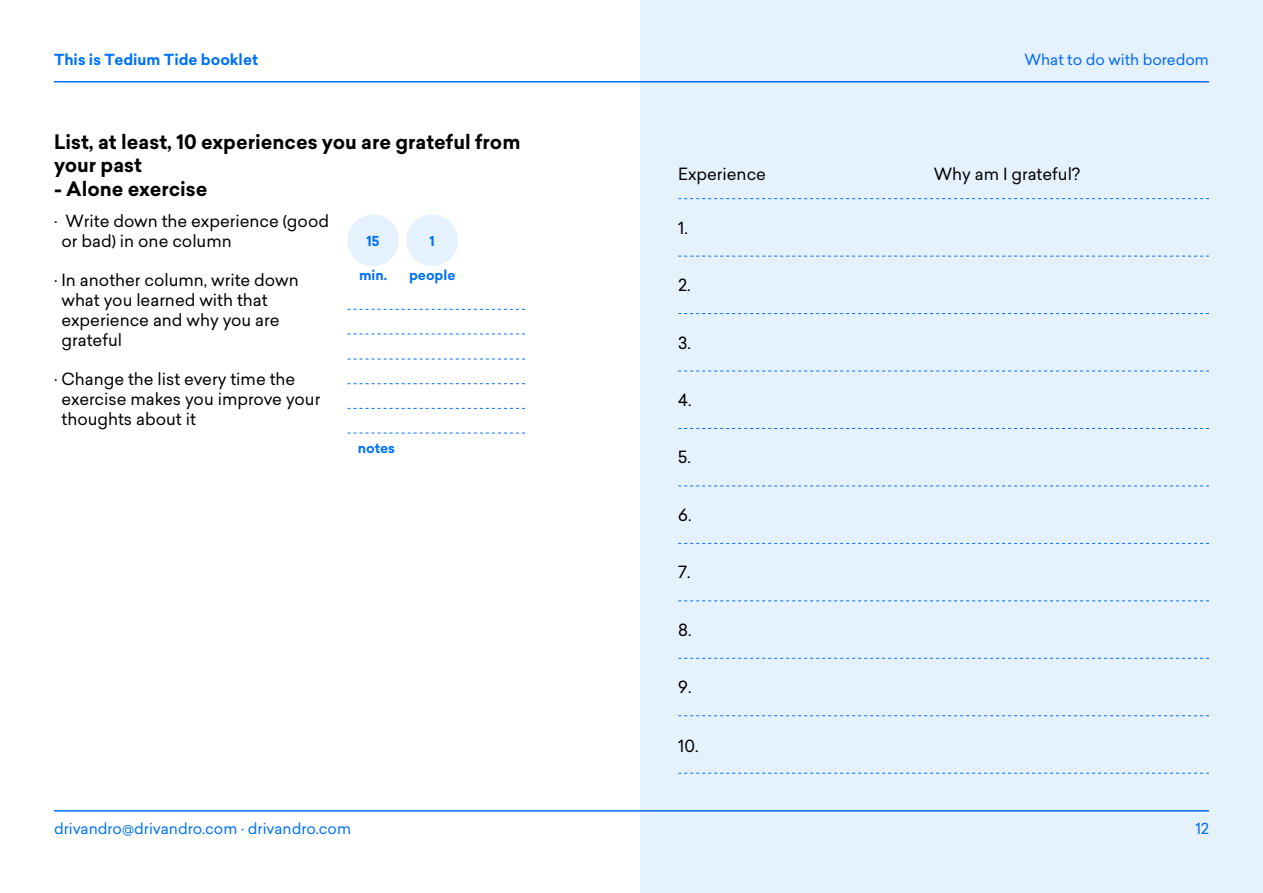
<style>
.page{position:relative;width:1263px;height:893px;background:#fff}
.page>*{position:absolute;margin:0;border:0;box-sizing:border-box;transform-origin:0 0}
.t1{font:700 19.5px/23.4px "Sailec";color:#000}
.t2{font:16.5px/19.8px "Sailec";color:#000}
.t3{font:15px "Sailec";color:#0071f9}
.t4{font:700 15px "Sailec";color:#0071f9}
.t5{font:700 13.5px "Sailec";color:#0071f9}
</style>
<div class="page">
<hr style="left:54px;top:810px;width:1155px;height:2px;background:#0071f9">
<hr style="left:54px;top:81px;width:1155px;height:1px;background:#0071f9">
<div style="left:640px;top:0;width:623px;height:893px;background:#e6f1fe"></div>
<svg style="left:678px;top:198px;width:531px;height:1px"></svg>
<svg style="left:678px;top:428px;width:531px;height:1px"></svg>
<svg style="left:678px;top:313px;width:531px;height:1px"></svg>
<svg style="left:678px;top:543px;width:531px;height:1px"></svg>
<svg style="left:678px;top:658px;width:531px;height:1px"></svg>
<svg style="left:678px;top:371px;width:531px;height:1px"></svg>
<svg style="left:678px;top:256px;width:531px;height:1px"></svg>
<svg style="left:678px;top:486px;width:531px;height:1px"></svg>
<svg style="left:678px;top:600px;width:531px;height:1px"></svg>
<svg style="left:678px;top:715px;width:531px;height:1px"></svg>
<svg style="left:678px;top:773px;width:531px;height:1px"></svg>
<svg style="left:347px;top:433px;width:178px;height:1px"></svg>
<svg style="left:347px;top:383px;width:178px;height:1px"></svg>
<svg style="left:347px;top:408px;width:178px;height:1px"></svg>
<svg style="left:347px;top:359px;width:178px;height:1px"></svg>
<svg style="left:347px;top:334px;width:178px;height:1px"></svg>
<svg style="left:347px;top:309px;width:178px;height:1px"></svg>
<div style="left:406px;top:215px;width:52px;height:51px;background:#e6f1fe;border-radius:50%"></div>
<div style="left:347px;top:215px;width:52px;height:51px;background:#e6f1fe;border-radius:50%"></div>
<p class="t4" style="left:54px;top:49px;width:206px">This is Tedium Tide booklet</p>
<p class="t3" style="left:1024px;top:49px;width:186px">What to do with boredom</p>
<p class="t1" style="left:54px;top:130px;width:468px">List, at least, 10 experiences you are grateful from your past</p>
<p class="t1" style="left:54px;top:177px;width:155px">- Alone exercise</p>
<p class="t2" style="left:62px;top:211px;width:269px;text-indent:-8px">· Write down the experience (good or bad) in one column</p>
<p class="t2" style="left:62px;top:270px;width:239px;text-indent:-8px">· In another column, write down what you learned with that experience and why you are grateful</p>
<p class="t2" style="left:62px;top:369px;width:260px;text-indent:-8px">· Change the list every time the exercise makes you improve your thoughts about it</p>
<p class="t5" style="left:367px;top:231px;width:15px">15</p>
<p class="t5" style="left:359px;top:266px;width:30px">min.</p>
<p class="t5" style="left:430px;top:231px;width:7px">1</p>
<p class="t5" style="left:409px;top:266px;width:48px">people</p>
<p class="t5" style="left:358px;top:439px;width:39px">notes</p>
<p class="t2" style="left:678px;top:164px;width:89px">Experience</p>
<p class="t2" style="left:678px;top:217px;width:11px">1.</p>
<p class="t2" style="left:678px;top:275px;width:14px">2.</p>
<p class="t2" style="left:678px;top:332px;width:14px">3.</p>
<p class="t2" style="left:678px;top:390px;width:15px">4.</p>
<p class="t2" style="left:678px;top:447px;width:14px">5.</p>
<p class="t2" style="left:678px;top:505px;width:15px">6.</p>
<p class="t2" style="left:678px;top:562px;width:14px">7.</p>
<p class="t2" style="left:678px;top:620px;width:15px">8.</p>
<p class="t2" style="left:678px;top:677px;width:15px">9.</p>
<p class="t2" style="left:678px;top:735px;width:22px">10.</p>
<p class="t2" style="left:934px;top:164px;width:148px">Why am I grateful?</p>
<p class="t3" style="left:54px;top:818px;width:299px">drivandro@drivandro.com · drivandro.com</p>
<p class="t3" style="left:1195px;top:818px;width:15px">12</p>
</div>
